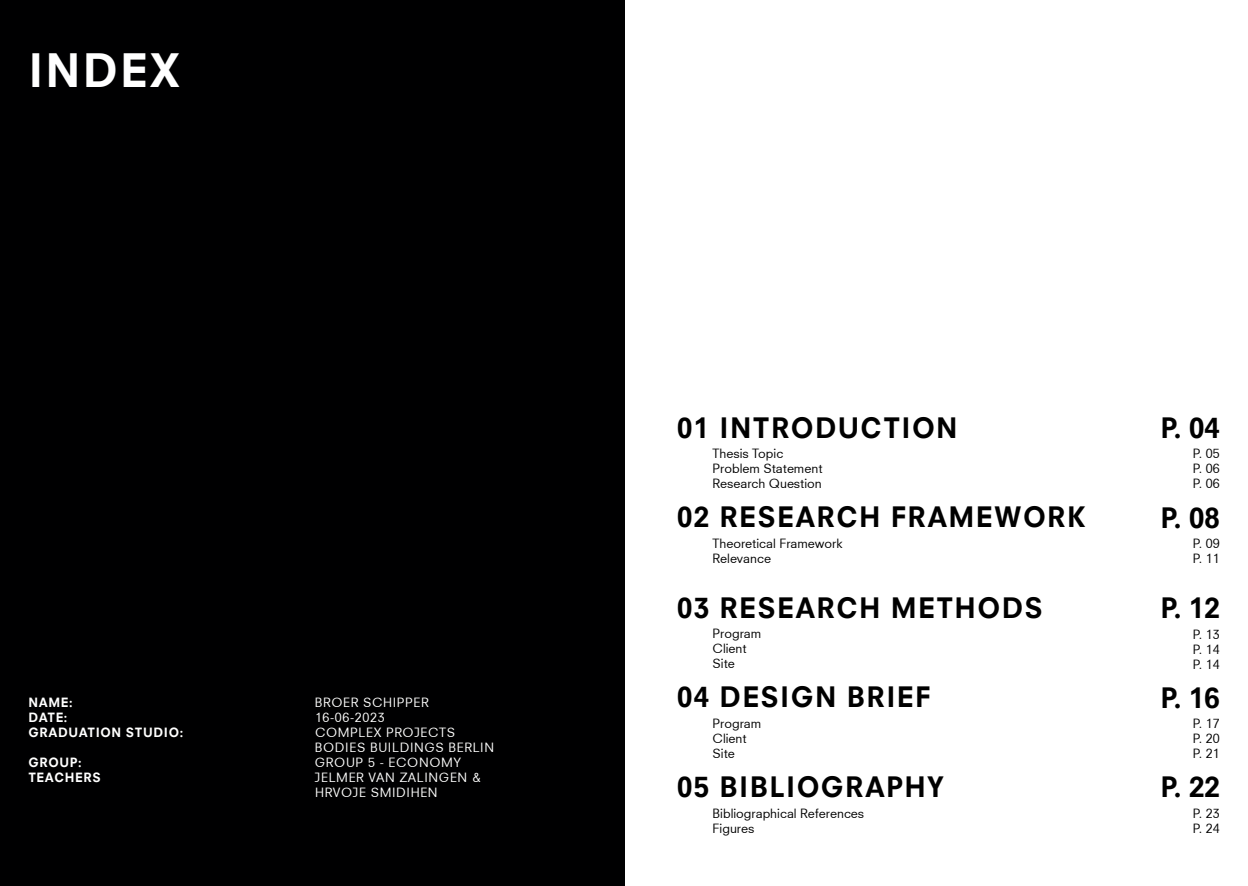
<style>
.page{position:relative;width:1248px;height:886px;background:#fff}
.page>*{position:absolute;margin:0;border:0;box-sizing:border-box;transform-origin:0 0}
.title__NeuzeitsHeavy{font:45px "Neuzeit S Heavy";letter-spacing:.05em;color:#fff}
.subtitle__Neuzeits{font:27.5px "Neuzeit S Heavy";letter-spacing:.05em;color:#000}
.text__Neuzeits__10pt{font:12.5px/15px "Neuzeit S";color:#000}
.title__NeuzeitsHeavy-2{font:12.5px/15px "Neuzeit S";letter-spacing:.05em;color:#fff}
.title__NeuzeitsHeavy-3{font:12.5px "Neuzeit S Heavy";letter-spacing:.05em;color:#fff}
</style>
<div class="page">
<div style="left:0;top:0;width:624px;height:886px;background:#000001"></div>
<p class="title__NeuzeitsHeavy" style="left:28px;top:43px;width:153px">INDEX</p>
<p class="title__NeuzeitsHeavy-3" style="left:28px;top:694px;width:46px">NAME:</p>
<p class="title__NeuzeitsHeavy-2" style="left:315px;top:695px;width:115px">BROER SCHIPPER</p>
<p class="title__NeuzeitsHeavy-3" style="left:28px;top:709px;width:41px">DATE:</p>
<p class="title__NeuzeitsHeavy-2" style="left:315px;top:710px;width:71px">16-06-2023</p>
<p class="title__NeuzeitsHeavy-3" style="left:28px;top:724px;width:156px">GRADUATION STUDIO:</p>
<p class="title__NeuzeitsHeavy-2" style="left:315px;top:725px;width:141px">COMPLEX PROJECTS</p>
<p class="title__NeuzeitsHeavy-2" style="left:315px;top:740px;width:181px">BODIES BUILDINGS BERLIN</p>
<p class="title__NeuzeitsHeavy-3" style="left:28px;top:754px;width:55px">GROUP:</p>
<p class="title__NeuzeitsHeavy-2" style="left:315px;top:755px;width:148px">GROUP 5 - ECONOMY</p>
<p class="title__NeuzeitsHeavy-3" style="left:28px;top:769px;width:74px">TEACHERS</p>
<p class="title__NeuzeitsHeavy-2" style="left:315px;top:770px;width:168px">JELMER VAN ZALINGEN &amp;<br>HRVOJE SMIDIHEN</p>
<h2 class="subtitle__Neuzeits" style="left:677px;top:411px;width:282px">01 INTRODUCTION</h2>
<p class="text__Neuzeits__10pt" style="left:712px;top:446px;width:111px">Thesis Topic<br>Problem Statement<br>Research Question</p>
<h2 class="subtitle__Neuzeits" style="left:677px;top:500px;width:409px">02 RESEARCH FRAMEWORK</h2>
<p class="text__Neuzeits__10pt" style="left:712px;top:536px;width:131px">Theoretical Framework<br>Relevance</p>
<h2 class="subtitle__Neuzeits" style="left:677px;top:591px;width:367px">03 RESEARCH METHODS</h2>
<p class="text__Neuzeits__10pt" style="left:712px;top:626px;width:50px">Program<br>Client<br>Site</p>
<h2 class="subtitle__Neuzeits" style="left:677px;top:680px;width:255px">04 DESIGN BRIEF</h2>
<p class="text__Neuzeits__10pt" style="left:712px;top:716px;width:50px">Program<br>Client<br>Site</p>
<h2 class="subtitle__Neuzeits" style="left:677px;top:770px;width:268px">05 BIBLIOGRAPHY</h2>
<p class="text__Neuzeits__10pt" style="left:712px;top:805px;width:153px">Bibliographical References<br>Figures</p>
<p class="subtitle__Neuzeits" style="left:1160px;top:411px;width:61px">P. 04</p>
<p class="text__Neuzeits__10pt" style="left:1192px;top:446px;width:28px">P. 05</p>
<p class="text__Neuzeits__10pt" style="left:1192px;top:461px;width:28px">P. 06</p>
<p class="text__Neuzeits__10pt" style="left:1192px;top:476px;width:28px">P. 06</p>
<p class="subtitle__Neuzeits" style="left:1160px;top:501px;width:61px">P. 08</p>
<p class="text__Neuzeits__10pt" style="left:1192px;top:536px;width:28px">P. 09</p>
<p class="text__Neuzeits__10pt" style="left:1192px;top:551px;width:28px">P. 11</p>
<p class="subtitle__Neuzeits" style="left:1160px;top:591px;width:61px">P. 12</p>
<p class="text__Neuzeits__10pt" style="left:1192px;top:626px;width:28px">P. 13</p>
<p class="text__Neuzeits__10pt" style="left:1192px;top:641px;width:28px">P. 14</p>
<p class="text__Neuzeits__10pt" style="left:1192px;top:656px;width:28px">P. 14</p>
<p class="subtitle__Neuzeits" style="left:1160px;top:681px;width:61px">P. 16</p>
<p class="text__Neuzeits__10pt" style="left:1192px;top:716px;width:28px">P. 17</p>
<p class="text__Neuzeits__10pt" style="left:1192px;top:731px;width:28px">P. 20</p>
<p class="text__Neuzeits__10pt" style="left:1192px;top:746px;width:28px">P. 21</p>
<p class="subtitle__Neuzeits" style="left:1160px;top:770px;width:61px">P. 22</p>
<p class="text__Neuzeits__10pt" style="left:1192px;top:805px;width:28px">P. 23</p>
<p class="text__Neuzeits__10pt" style="left:1192px;top:820px;width:28px">P. 24</p>
</div>
